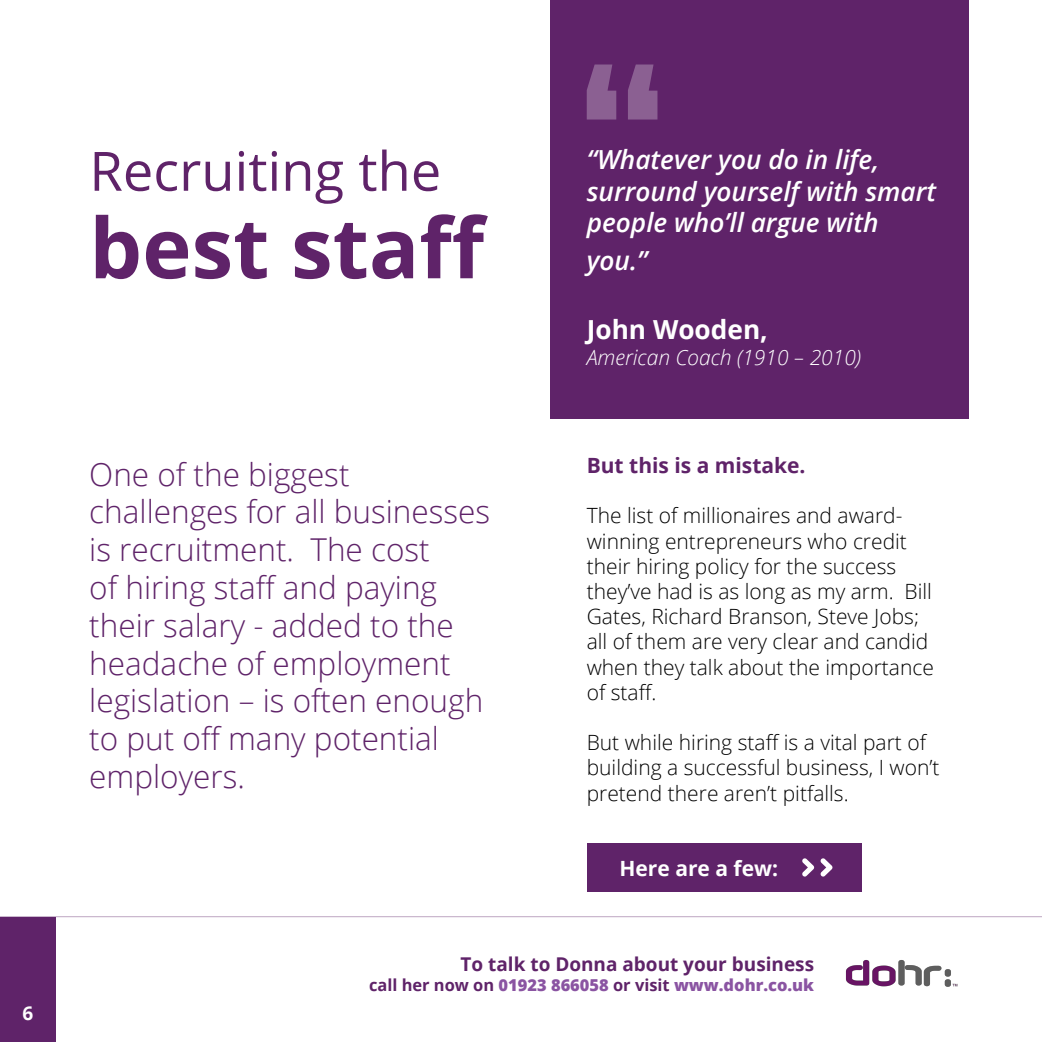
<style>
.page{position:relative;width:1042px;height:1042px;background:#fff}
.page>*{position:absolute;margin:0;border:0;box-sizing:border-box;transform-origin:0 0}
.t1{font:700 83.48px "Open Sans";color:#5f2369}
.t2{font:54.25px "Open Sans";color:#5f2369}
.t3{font:300 31.5px/37.8px "Open Sans";color:#5f2369}
.t4{font:italic 600 26.25px/31.5px "Open Sans";color:#fff}
.t5{font:700 26.25px "Open Sans";color:#fff}
.t6{font:300 21px/25.2px "Open Sans";color:#000}
.t7{font:italic 300 21px "Open Sans";color:#fff}
.t8{font:700 21px "Open Sans";color:#5f2369}
.t9{font:700 21px "Open Sans";color:#fff}
.t10{font:700 18.9px "Open Sans";color:#5f2369}
.t11{font:700 18.9px "Open Sans";color:#fff}
.t12{font:800 16.45px "Open Sans";color:#8a54a2}
.s1{font-weight:700;color:#5f2369}
</style>
<div class="page">
<hr style="left:0;top:916px;width:1042px;height:1px;background:#5f2369">
<div style="left:0;top:917px;width:56px;height:125px;background:#5f2369"></div>
<div style="left:587px;top:843px;width:274px;height:49px;background:#5f2369"></div>
<div style="left:550px;top:0;width:418px;height:418px;background:#5f2369"></div>
<svg style="left:802px;top:858px;width:12px;height:18px"></svg>
<svg style="left:820px;top:858px;width:12px;height:18px"></svg>
<svg style="left:587px;top:64px;width:70px;height:56px"></svg>
<img style="left:845px;top:960px;width:113px;height:27px">
<p class="t11" style="left:23px;top:999px;width:12px">6</p>
<h2 class="t2" style="left:89px;top:134px;width:353px">Recruiting the</h2>
<h1 class="t1" style="left:89px;top:189px;width:400px">best staff</h1>
<p class="t4" style="left:587px;top:143px;width:351px">“Whatever you do in life, surround yourself with smart people who’ll argue with</p>
<p class="t4" style="left:587px;top:244px;width:62px">you.”</p>
<p class="t5" style="left:587px;top:311px;width:183px">John Wooden,</p>
<p class="t7" style="left:587px;top:343px;width:276px">American Coach (1910 – 2010)</p>
<h3 class="t3" style="left:89px;top:454px;width:402px">One of the biggest challenges for all businesses is recruitment. The cost<br>of hiring staff and paying their salary - added to the headache of employment legislation – is often enough to put off many potential employers.</h3>
<p class="t8" style="left:587px;top:450px;width:220px">But this is a mistake.</p>
<p class="t6" style="left:587px;top:502px;width:349px">The list of millionaires and award&shy;winning entrepreneurs who credit their hiring policy for the success they’ve had is as long as my arm. Bill<br>Gates, Richard Branson, Steve Jobs; all of them are very clear and candid when they talk about the importance of staff.</p>
<p class="t6" style="left:587px;top:729px;width:354px">But while hiring staff is a vital part of building a successful business, I won’t pretend there aren’t pitfalls.</p>
<p class="t9" style="left:619px;top:854px;width:160px">Here are a few:</p>
<p class="t10" style="left:461px;top:951px;width:355px">To talk to Donna about your business</p>
<p class="t12" style="left:369px;top:972px;width:446px"><span class="s1">call her now on</span> 01923 866058 <span class="s1">or visit</span> www.dohr.co.uk</p>
</div>
